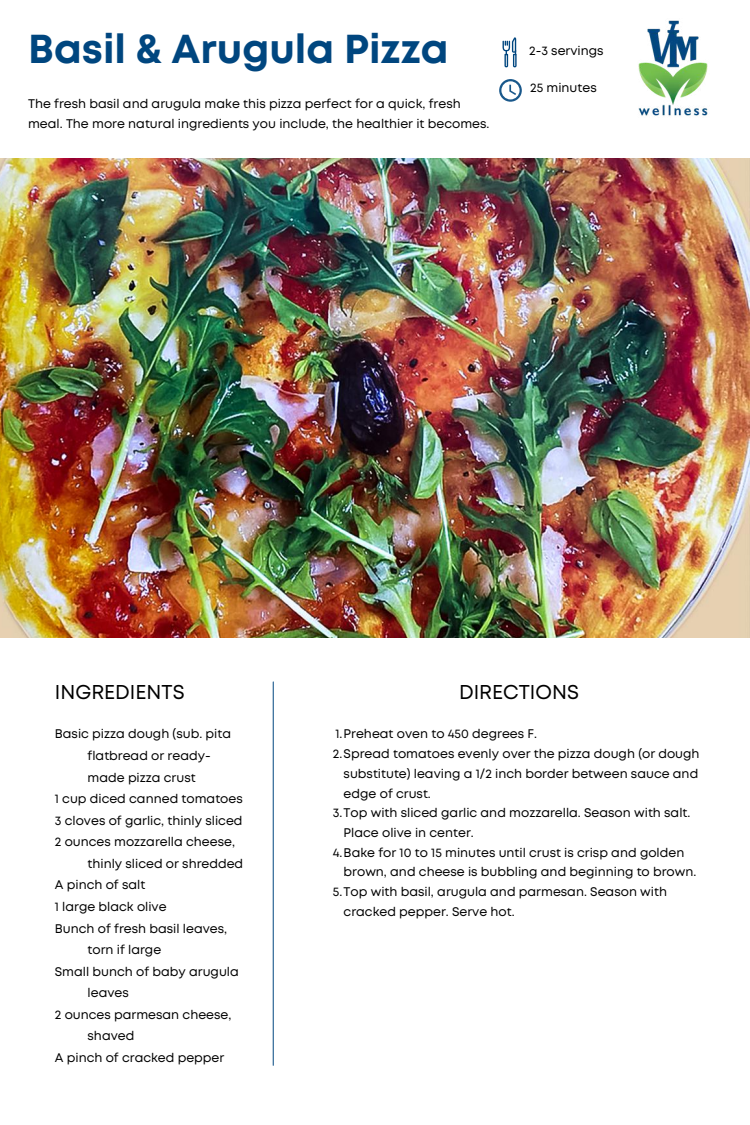
<style>
.page{position:relative;width:750px;height:1125px;background:#fff}
.page>*{position:absolute;margin:0;border:0;box-sizing:border-box;transform-origin:0 0}
.t1{font:700 40.38px "Mont";color:#00467f}
.t2{font:20px "Mont";color:#000}
.t3{font:12.5px/19.8px "Mont";color:#000}
</style>
<div class="page">
<img style="left:0;top:158px;width:750px;height:480px">
<svg style="left:503px;top:37px;width:14px;height:30px"></svg>
<svg style="left:499px;top:79px;width:23px;height:23px"></svg>
<hr style="left:273px;top:682px;width:1px;height:383px;background:#00467f">
<img style="left:638px;top:20px;width:70px;height:96px">
<h1 class="t1" style="left:28px;top:33px;width:422px">Basil &amp; Arugula Pizza</h1>
<p class="t3" style="left:28px;top:95px;width:463px">The fresh basil and arugula make this pizza perfect for a quick, fresh meal. The more natural ingredients you include, the healthier it becomes.</p>
<p class="t3" style="left:529px;top:41px;width:76px">2-3 servings</p>
<p class="t3" style="left:530px;top:79px;width:68px">25 minutes</p>
<h2 class="t2" style="left:55px;top:684px;width:131px">INGREDIENTS</h2>
<h2 class="t2" style="left:459px;top:684px;width:121px">DIRECTIONS</h2>
<p class="t3" style="left:55px;top:725px;width:178px">Basic pizza dough (sub. pita</p>
<p class="t3" style="left:88px;top:747px;width:125px">flatbread or ready-</p>
<p class="t3" style="left:88px;top:768px;width:110px">made pizza crust</p>
<p class="t3" style="left:55px;top:790px;width:190px">1 cup diced canned tomatoes</p>
<p class="t3" style="left:55px;top:811px;width:189px">3 cloves of garlic, thinly sliced</p>
<p class="t3" style="left:55px;top:833px;width:182px">2 ounces mozzarella cheese,</p>
<p class="t3" style="left:88px;top:855px;width:157px">thinly sliced or shredded</p>
<p class="t3" style="left:55px;top:876px;width:92px">A pinch of salt</p>
<p class="t3" style="left:55px;top:898px;width:113px">1 large black olive</p>
<p class="t3" style="left:55px;top:919px;width:174px">Bunch of fresh basil leaves,</p>
<p class="t3" style="left:88px;top:941px;width:75px">torn if large</p>
<p class="t3" style="left:55px;top:962px;width:186px">Small bunch of baby arugula</p>
<p class="t3" style="left:88px;top:984px;width:43px">leaves</p>
<p class="t3" style="left:55px;top:1005px;width:178px">2 ounces parmesan cheese,</p>
<p class="t3" style="left:88px;top:1027px;width:48px">shaved</p>
<p class="t3" style="left:55px;top:1049px;width:171px">A pinch of cracked pepper</p>
<p class="t3" style="left:335px;top:725px;width:203px">1.Preheat oven to 450 degrees F.</p>
<p class="t3" style="left:333px;top:745px;width:368px">2.Spread tomatoes evenly over the pizza dough (or dough</p>
<p class="t3" style="left:344px;top:765px;width:356px">substitute) leaving a 1/2 inch border between sauce and</p>
<p class="t3" style="left:344px;top:784px;width:89px">edge of crust.</p>
<p class="t3" style="left:333px;top:804px;width:359px">3.Top with sliced garlic and mozzarella. Season with salt.</p>
<p class="t3" style="left:344px;top:824px;width:132px">Place olive in center.</p>
<p class="t3" style="left:333px;top:843px;width:353px">4.Bake for 10 to 15 minutes until crust is crisp and golden</p>
<p class="t3" style="left:344px;top:863px;width:354px">brown, and cheese is bubbling and beginning to brown.</p>
<p class="t3" style="left:333px;top:883px;width:336px">5.Top with basil, arugula and parmesan. Season with</p>
<p class="t3" style="left:344px;top:902px;width:173px">cracked pepper. Serve hot.</p>
</div>
